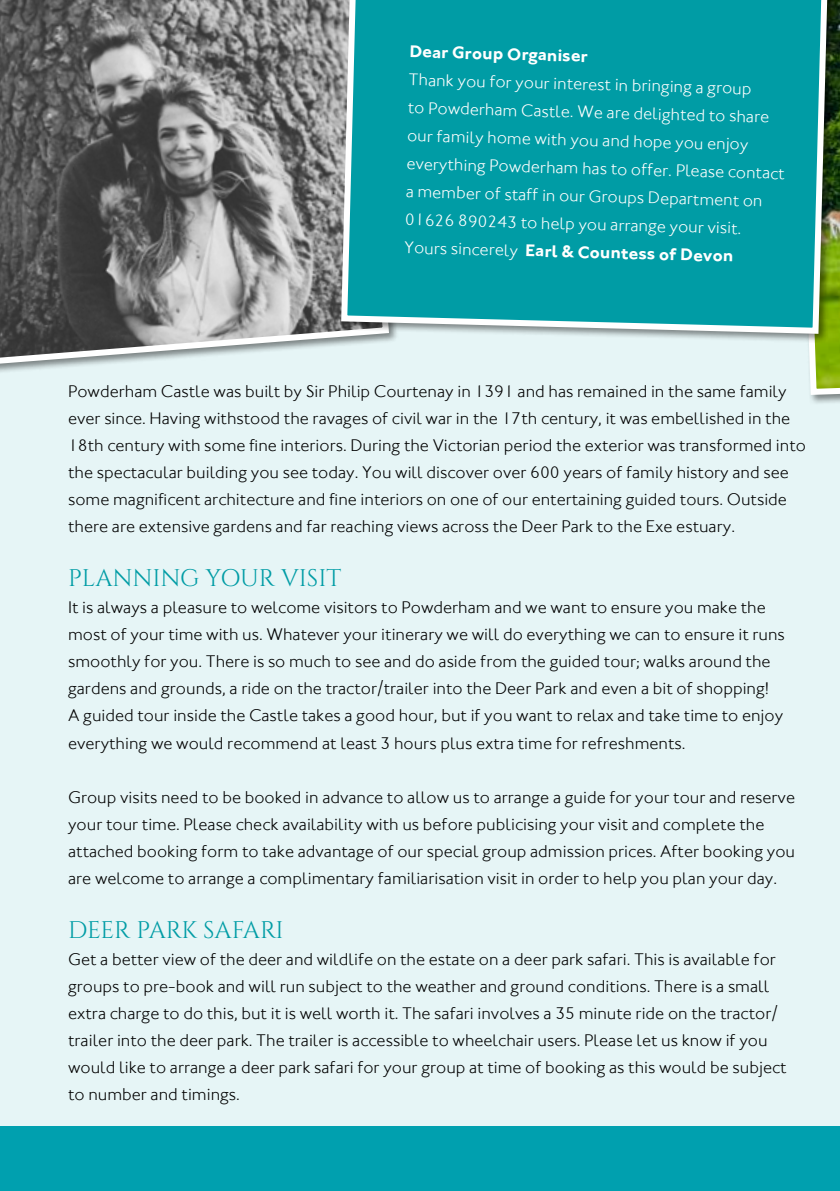
<style>
.page{position:relative;width:840px;height:1191px;background:#fff}
.page>*{position:absolute;margin:0;border:0;box-sizing:border-box;transform-origin:0 0}
.t1{font:24px "Cinzel";letter-spacing:-.01em;color:#009ca5}
.t2{font:300 17.4px/27px "Johnston ITC";color:#000}
.t3{font:300 17.4px/28px "Johnston ITC";color:#fff}
.t4{font:700 17.4px "Johnston ITC";color:#fff}
.s1{font-weight:700}
</style>
<div class="page">
<hr style="left:839px;top:0;width:1px;height:1191px;background:#e6f5f6">
<div style="left:0;top:0;width:839px;height:1191px;background:#e6f5f6"></div>
<div style="left:0;top:1126px;width:839px;height:65px;background:#00a0af"></div>
<svg style="left:808px;top:0;width:31px;height:398px;background:#8daa49"></svg>
<svg style="left:0;top:0;width:365px;height:367px;background:#7c7d7d"></svg>
<div style="left:339px;top:0;width:498px;height:343px;background:#000;opacity:.46"></div>
<svg style="left:338px;top:0;width:493px;height:337px;background:#129fa6"></svg>
<p class="t4" style="left:409px;top:42px;width:180px;rotate:1deg">Dear Group Organiser</p>
<p class="t3" style="left:407px;top:67px;width:380px;rotate:1deg">Thank you for your interest in bringing a group<br>to Powderham Castle. We are delighted to share our family home with you and hope you enjoy everything Powderham has to offer. Please contact a member of staff in our Groups Department on 01626 890243 to help you arrange your visit.<br>Yours sincerely <span class="s1">Earl &amp; Countess of Devon</span></p>
<p class="t2" style="left:68px;top:378px;width:739px">Powderham Castle was built by Sir Philip Courtenay in 1391 and has remained in the same family ever since. Having withstood the ravages of civil war in the 17th century, it was embellished in the 18th century with some fine interiors. During the Victorian period the exterior was transformed into the spectacular building you see today. You will discover over 600 years of family history and see some magnificent architecture and fine interiors on one of our entertaining guided tours. Outside there are extensive gardens and far reaching views across the Deer Park to the Exe estuary.</p>
<h1 class="t1" style="left:68px;top:564px;width:274px">PLANNING YOUR VISIT</h1>
<p class="t2" style="left:68px;top:594px;width:718px">It is always a pleasure to welcome visitors to Powderham and we want to ensure you make the most of your time with us. Whatever your itinerary we will do everything we can to ensure it runs smoothly for you. There is so much to see and do aside from the guided tour; walks around the gardens and grounds, a ride on the tractor/trailer into the Deer Park and even a bit of shopping!<br>A guided tour inside the Castle takes a good hour, but if you want to relax and take time to enjoy everything we would recommend at least 3 hours plus extra time for refreshments.</p>
<p class="t2" style="left:68px;top:783px;width:728px">Group visits need to be booked in advance to allow us to arrange a guide for your tour and reserve your tour time. Please check availability with us before publicising your visit and complete the attached booking form to take advantage of our special group admission prices. After booking you are welcome to arrange a complimentary familiarisation visit in order to help you plan your day.</p>
<h1 class="t1" style="left:68px;top:915px;width:217px">DEER PARK SAFARI</h1>
<p class="t2" style="left:68px;top:945px;width:719px">Get a better view of the deer and wildlife on the estate on a deer park safari. This is available for groups to pre-book and will run subject to the weather and ground conditions. There is a small extra charge to do this, but it is well worth it. The safari involves a 35 minute ride on the tractor/ trailer into the deer park. The trailer is accessible to wheelchair users. Please let us know if you would like to arrange a deer park safari for your group at time of booking as this would be subject to number and timings.</p>
</div>
